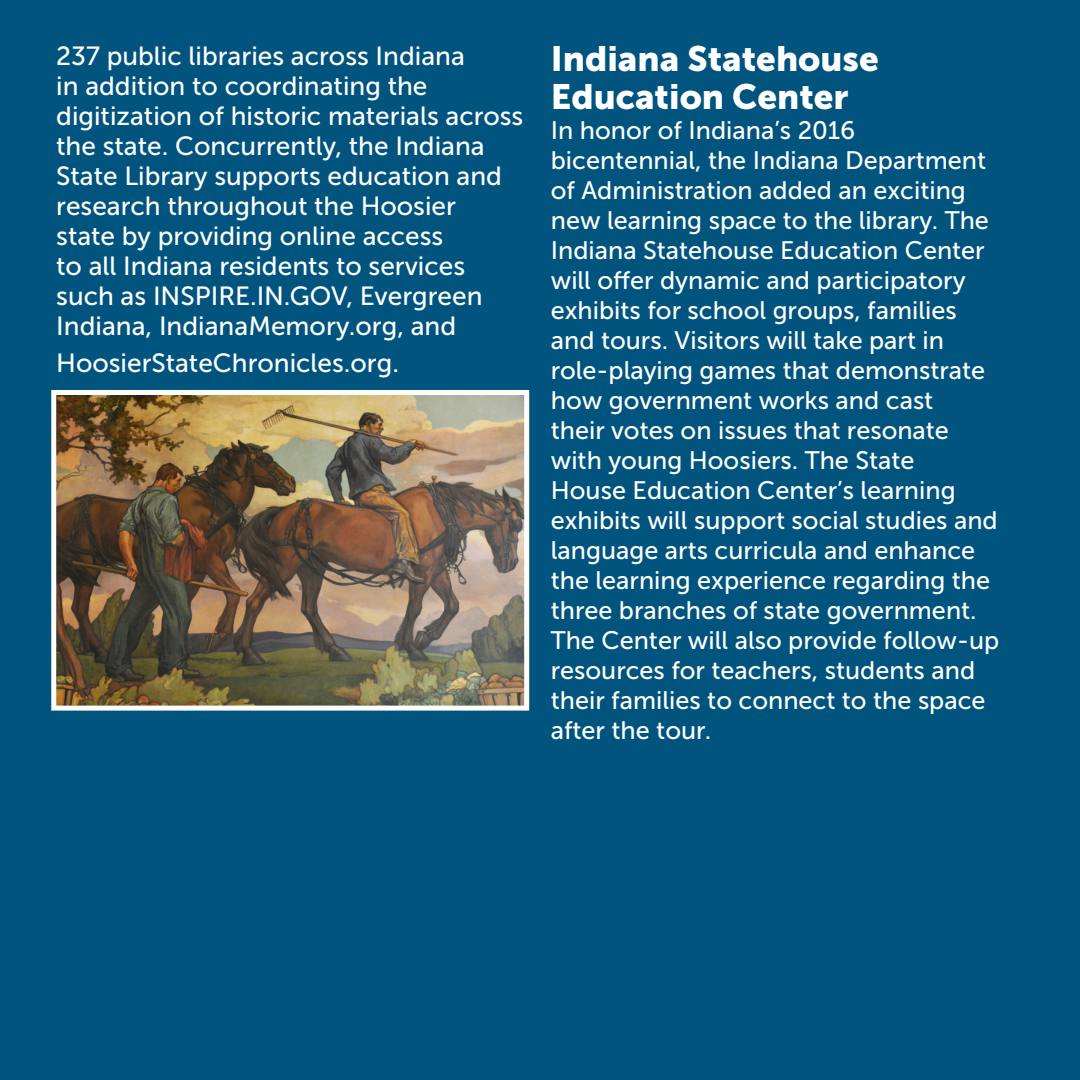
<style>
.page{position:relative;width:1080px;height:1080px;background:#00547e}
.page>*{position:absolute;margin:0;border:0;box-sizing:border-box;transform-origin:0 0}
.Paragraph_Style_1{font:35px/37.5px "Museo Sans 900";color:#fff}
.Paragraph_Style_1-2{font:26.25px/30px "Museo Sans 500";color:#fff}
.Paragraph_Style_1-3{font:25.25px/30px "Museo Sans 500";color:#fff}
</style>
<div class="page">
<img style="left:57px;top:396px;width:466px;height:309px">
<div style="left:51px;top:390px;width:478px;height:321px;border:5px solid #fff"></div>
<p class="Paragraph_Style_1-2" style="left:56px;top:41px;width:469px">237 public libraries across Indiana<br>in addition to coordinating the digitization of historic materials across the state. Concurrently, the Indiana State Library supports education and research throughout the Hoosier<br>state by providing online access<br>to all Indiana residents to services such as INSPIRE.IN.GOV, Evergreen Indiana, IndianaMemory.org, and</p>
<p class="Paragraph_Style_1-2" style="left:56px;top:348px;width:344px">HoosierStateChronicles.org.</p>
<p class="Paragraph_Style_1" style="left:551px;top:40px;width:330px">Indiana Statehouse<br>Education Center</p>
<p class="Paragraph_Style_1-3" style="left:551px;top:115px;width:450px">In honor of Indiana’s 2016 bicentennial, the Indiana Department of Administration added an exciting new learning space to the library. The Indiana Statehouse Education Center will offer dynamic and participatory exhibits for school groups, families and tours. Visitors will take part in role-playing games that demonstrate how government works and cast<br>their votes on issues that resonate with young Hoosiers. The State<br>House Education Center’s learning exhibits will support social studies and language arts curricula and enhance the learning experience regarding the three branches of state government.<br>The Center will also provide follow-up resources for teachers, students and their families to connect to the space after the tour.</p>
</div>
